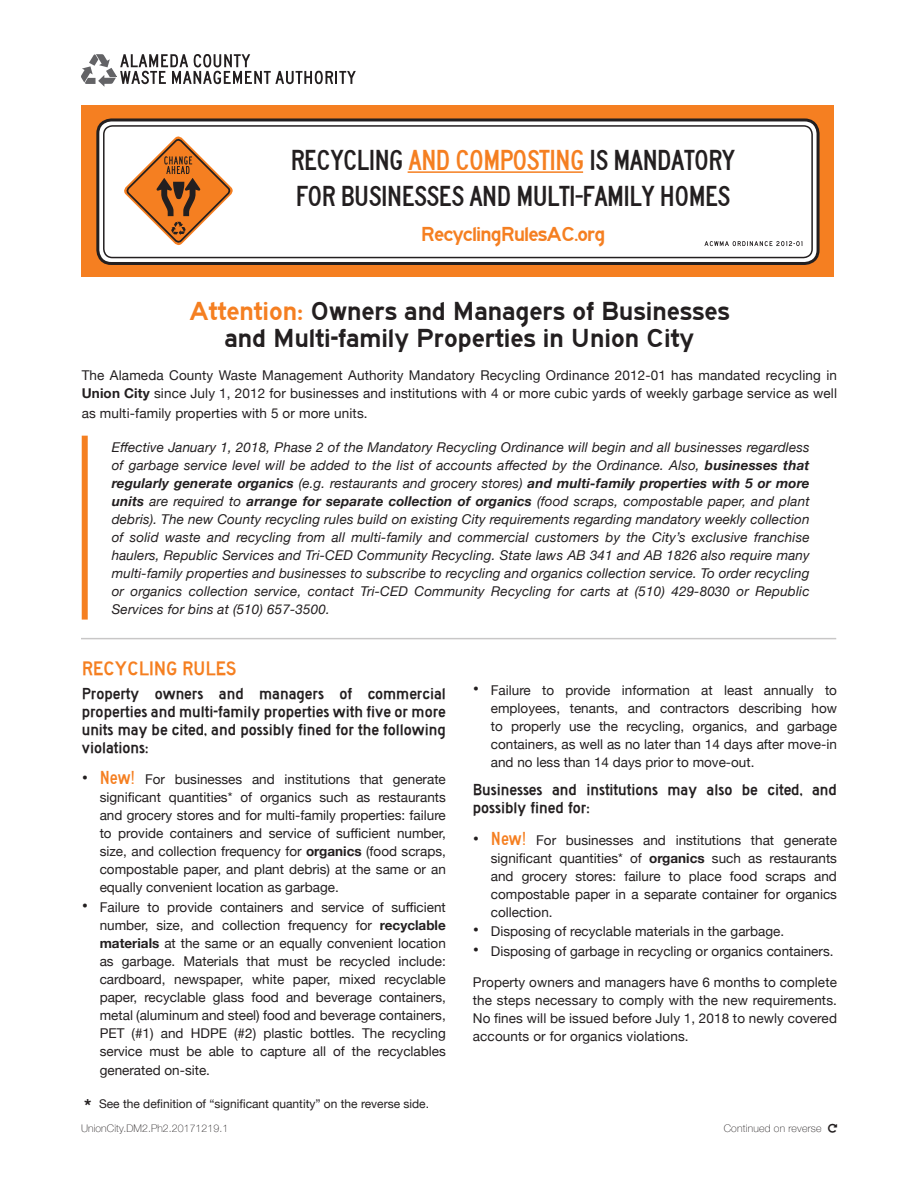
<style>
.page{position:relative;width:918px;height:1188px;background:#fff}
.page>*{position:absolute;margin:0;border:0;box-sizing:border-box;transform-origin:0 0}
.t1{font:30px/36px "Roadgeek 2000 Series C";letter-spacing:-.04em;color:#231f20}
.t2{font:27px/27px "Roadgeek 2000 Series E";color:#231f20;text-align:center}
.t3{font:21px "Roadgeek 2000 Series E";letter-spacing:-.04em;color:#f57f21}
.H2_-_Orange{font:20.25px "Roadgeek 2000 Series D";letter-spacing:-.02em;color:#f57f21}
.t4{font:16.5px/18px "Roadgeek 2000 Series D";color:#231f20;text-align:justify}
.t5{font:13.5px/18px "Helvetica Neue";color:#231f20;text-align:justify}
.Call_Out{font:italic 13.5px/18px "Helvetica Neue";letter-spacing:.01em;color:#231f20;text-align:justify}
.t6{font:12px "Helvetica Neue";color:#231f20}
.t7{font:100 10.5px "Helvetica Neue";letter-spacing:.01em;color:#231f20}
.s1{color:#f57f21}
.s2{font-weight:700}
.s3{font-weight:700;font-size:18px}
.s4{font-family:"Roadgeek 2000 Series C";font-size:19.5px;color:#f57f21}
</style>
<div class="page">
<div style="left:82px;top:105px;width:752px;height:171px;background:#f57f21"></div>
<svg style="left:98px;top:120px;width:720px;height:143px;background:#f4f4f4"></svg>
<div style="left:96px;top:118px;width:724px;height:147px;border:3px solid #231f20;border-radius:14px"></div>
<div style="left:104px;top:126px;width:708px;height:132px;background:#fff;border-radius:9px"></div>
<div style="left:103px;top:125px;width:710px;height:133px;border:2px solid #231f20;border-radius:9px"></div>
<svg style="left:704px;top:241px;width:98px;height:5px"></svg>
<div style="left:82px;top:436px;width:6px;height:184px;background:#f57f21"></div>
<hr style="left:81px;top:638px;width:755px;height:1px;background:#231f20">
<svg style="left:81px;top:54px;width:275px;height:33px"></svg>
<hr style="left:408px;top:171px;width:175px;height:2px;background:#f57f21">
<svg style="left:124px;top:136px;width:109px;height:110px"></svg>
<p class="t1" style="left:290px;top:141px;width:447px">RECYCLING <span class="s1">AND COMPOSTING</span> IS MANDATORY<br>FOR BUSINESSES AND MULTI-FAMILY HOMES</p>
<p class="t3" style="left:421px;top:220px;width:186px">RecyclingRulesAC.org</p>
<h1 class="t2" style="left:189px;top:297px;width:542px"><span class="s1">Attention:</span> Owners and Managers of Businesses and Multi-family Properties in Union City</h1>
<p class="t5" style="left:82px;top:367px;width:757px">The Alameda County Waste Management Authority Mandatory Recycling Ordinance 2012-01 has mandated recycling in<br><span class="s2">Union City</span> since July 1, 2012 for businesses and institutions with 4 or more cubic yards of weekly garbage service as well</p>
<p class="t5" style="left:82px;top:405px;width:287px">as multi-family properties with 5 or more units.</p>
<p class="Call_Out" style="left:112px;top:439px;width:699px">Effective January 1, 2018, Phase 2 of the Mandatory Recycling Ordinance will begin and all businesses regardless of garbage service level will be added to the list of accounts affected by the Ordinance. Also, <span class="s2">businesses that regularly generate organics</span> (e.g. restaurants and grocery stores) <span class="s2">and multi-family properties with 5 or more units</span> are required to <span class="s2">arrange for separate collection of organics</span> (food scraps, compostable paper, and plant debris). The new County recycling rules build on existing City requirements regarding mandatory weekly collection of solid waste and recycling from all multi-family and commercial customers by the City’s exclusive franchise haulers, Republic Services and Tri-CED Community Recycling. State laws AB 341 and AB 1826 also require many multi-family properties and businesses to subscribe to recycling and organics collection service. To order recycling or organics collection service, contact Tri-CED Community Recycling for carts at (510) 429-8030 or Republic Services for bins at (510) 657-3500.</p>
<p class="H2_-_Orange" style="left:82px;top:655px;width:156px">RECYCLING RULES</p>
<h3 class="t4" style="left:82px;top:683px;width:366px">Property owners and managers of commercial properties and multi-family properties with five or more units may be cited, and possibly fined for the following violations:</h3>
<p class="t5" style="left:100px;top:771px;width:348px;text-indent:-18px"><span class="s3">•</span> <span class="s4">New!</span> For businesses and institutions that generate significant quantities* of organics such as restaurants and grocery stores and for multi-family properties: failure to provide containers and service of sufficient number, size, and collection frequency for <span class="s2">organics</span> (food scraps, compostable paper, and plant debris) at the same or an equally convenient location as garbage.</p>
<p class="t5" style="left:100px;top:898px;width:348px;text-indent:-18px"><span class="s3">•</span> Failure to provide containers and service of sufficient number, size, and collection frequency for <span class="s2">recyclable materials</span> at the same or an equally convenient location as garbage. Materials that must be recycled include: cardboard, newspaper, white paper, mixed recyclable paper, recyclable glass food and beverage containers, metal (aluminum and steel) food and beverage containers, PET (#1) and HDPE (#2) plastic bottles. The recycling service must be able to capture all of the recyclables</p>
<p class="t5" style="left:100px;top:1062px;width:112px">generated on-site.</p>
<p class="t6" style="left:84px;top:1095px;width:347px"><span class="s3">*</span> See the definition of “significant quantity” on the reverse side.</p>
<p class="t7" style="left:81px;top:1120px;width:149px">UnionCity.DM2.Ph2.20171219.1</p>
<p class="t5" style="left:491px;top:682px;width:348px;text-indent:-18px"><span class="s3">•</span> Failure to provide information at least annually to employees, tenants, and contractors describing how to properly use the recycling, organics, and garbage containers, as well as no later than 14 days after move-in and no less than 14 days prior to move-out.</p>
<h3 class="t4" style="left:473px;top:780px;width:366px">Businesses and institutions may also be cited, and possibly fined for:</h3>
<p class="t5" style="left:491px;top:832px;width:348px;text-indent:-18px"><span class="s3">•</span> <span class="s4">New!</span> For businesses and institutions that generate significant quantities* of <span class="s2">organics</span> such as restaurants and grocery stores: failure to place food scraps and compostable paper in a separate container for organics collection.</p>
<p class="t5" style="left:473px;top:923px;width:313px"><span class="s3">•</span> Disposing of recyclable materials in the garbage.</p>
<p class="t5" style="left:473px;top:943px;width:362px"><span class="s3">•</span> Disposing of garbage in recycling or organics containers.</p>
<p class="t5" style="left:473px;top:974px;width:366px">Property owners and managers have 6 months to complete the steps necessary to comply with the new requirements.<br>No fines will be issued before July 1, 2018 to newly covered accounts or for organics violations.</p>
<p class="t7" style="left:724px;top:1120px;width:99px">Continued on reverse</p>
</div>
